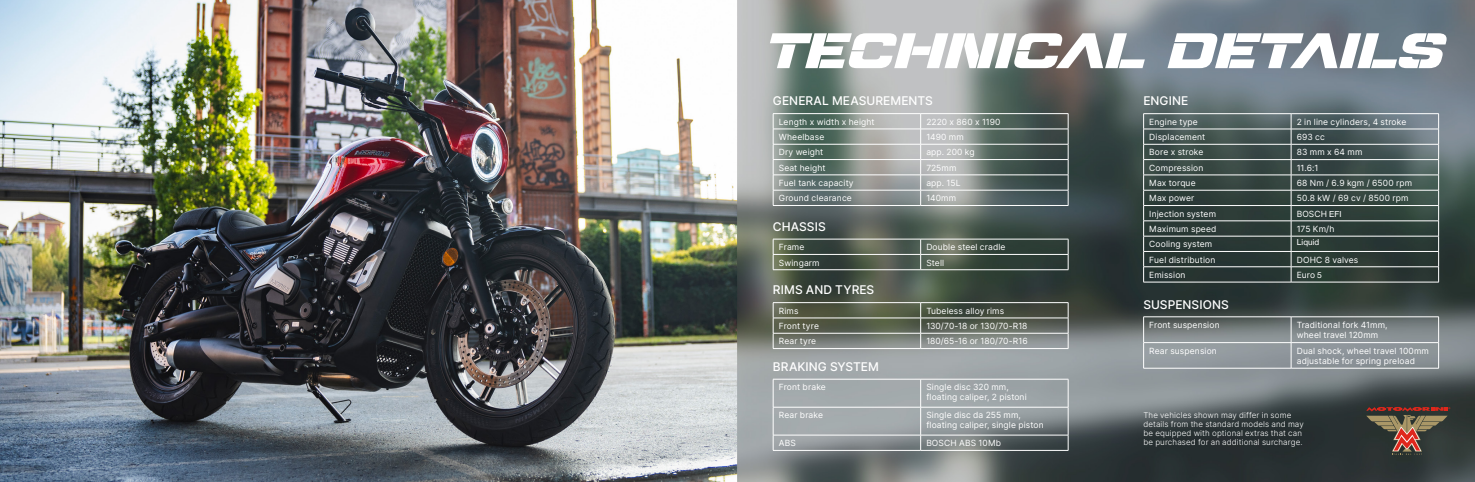
<style>
.page{position:relative;width:1475px;height:482px;background:#fff}
.page>*{position:absolute;margin:0;border:0;box-sizing:border-box;transform-origin:0 0}
.t1{font:italic 51px "Steiner";letter-spacing:.015em;color:#fff}
.t2{font:12px "Inter";letter-spacing:.005em;color:#fff}
.t3{font:8.5px/10.2px "Inter";letter-spacing:.015em;color:#fff}
.t4{font:300 8px/9px "Inter";letter-spacing:.015em;color:#fff}
.t5{font:8px "N Haas Grotesk TX Pro 55 Rg";letter-spacing:.005em;color:#fff}
.s1{font-family:"N Haas Grotesk TX Pro 55 Rg";font-size:8px}
</style>
<div class="page">
<img style="left:0;top:0;width:737px;height:482px">
<svg style="left:737px;top:0;width:737px;height:482px;background:#66706f"></svg>
<svg style="left:1365px;top:407px;width:84px;height:48px;background:#624c40"></svg>
<svg style="left:920px;top:114px;width:1px;height:91px"></svg>
<hr style="left:772px;top:113px;width:148px;height:1px;background:#fff">
<hr style="left:920px;top:113px;width:148px;height:1px;background:#fff">
<hr style="left:772px;top:129px;width:148px;height:1px;background:#fff">
<hr style="left:920px;top:129px;width:148px;height:1px;background:#fff">
<hr style="left:772px;top:144px;width:148px;height:1px;background:#fff">
<hr style="left:920px;top:144px;width:148px;height:1px;background:#fff">
<hr style="left:772px;top:159px;width:148px;height:1px;background:#fff">
<hr style="left:920px;top:159px;width:148px;height:1px;background:#fff">
<hr style="left:772px;top:175px;width:148px;height:1px;background:#fff">
<hr style="left:920px;top:175px;width:148px;height:1px;background:#fff">
<hr style="left:772px;top:190px;width:148px;height:1px;background:#fff">
<svg style="left:772px;top:114px;width:1px;height:91px"></svg>
<hr style="left:920px;top:190px;width:148px;height:1px;background:#fff">
<svg style="left:1067px;top:114px;width:1px;height:91px"></svg>
<hr style="left:772px;top:205px;width:148px;height:1px;background:#fff">
<hr style="left:920px;top:205px;width:148px;height:1px;background:#fff">
<svg style="left:1290px;top:114px;width:1px;height:168px"></svg>
<hr style="left:1143px;top:113px;width:147px;height:1px;background:#fff">
<hr style="left:1290px;top:113px;width:148px;height:1px;background:#fff">
<hr style="left:1143px;top:129px;width:147px;height:1px;background:#fff">
<hr style="left:1290px;top:129px;width:148px;height:1px;background:#fff">
<hr style="left:1143px;top:144px;width:147px;height:1px;background:#fff">
<hr style="left:1290px;top:144px;width:148px;height:1px;background:#fff">
<hr style="left:1143px;top:159px;width:147px;height:1px;background:#fff">
<hr style="left:1290px;top:159px;width:148px;height:1px;background:#fff">
<hr style="left:1143px;top:175px;width:147px;height:1px;background:#fff">
<hr style="left:1290px;top:175px;width:148px;height:1px;background:#fff">
<hr style="left:1143px;top:190px;width:147px;height:1px;background:#fff">
<hr style="left:1290px;top:190px;width:148px;height:1px;background:#fff">
<hr style="left:1143px;top:205px;width:147px;height:1px;background:#fff">
<hr style="left:1290px;top:205px;width:148px;height:1px;background:#fff">
<hr style="left:1143px;top:221px;width:147px;height:1px;background:#fff">
<hr style="left:1290px;top:221px;width:148px;height:1px;background:#fff">
<hr style="left:1143px;top:236px;width:147px;height:1px;background:#fff">
<hr style="left:1290px;top:236px;width:148px;height:1px;background:#fff">
<hr style="left:1143px;top:251px;width:147px;height:1px;background:#fff">
<hr style="left:1290px;top:251px;width:148px;height:1px;background:#fff">
<hr style="left:1143px;top:267px;width:147px;height:1px;background:#fff">
<svg style="left:1143px;top:114px;width:1px;height:168px"></svg>
<hr style="left:1290px;top:267px;width:148px;height:1px;background:#fff">
<svg style="left:1437px;top:114px;width:1px;height:168px"></svg>
<hr style="left:1143px;top:282px;width:147px;height:1px;background:#fff">
<hr style="left:1290px;top:282px;width:148px;height:1px;background:#fff">
<svg style="left:1290px;top:318px;width:1px;height:50px"></svg>
<hr style="left:1143px;top:317px;width:147px;height:1px;background:#fff">
<hr style="left:1290px;top:317px;width:148px;height:1px;background:#fff">
<hr style="left:1143px;top:342px;width:147px;height:1px;background:#fff">
<svg style="left:1143px;top:317px;width:1px;height:51px"></svg>
<hr style="left:1290px;top:342px;width:148px;height:1px;background:#fff">
<svg style="left:1437px;top:317px;width:1px;height:51px"></svg>
<hr style="left:1143px;top:368px;width:147px;height:1px;background:#fff">
<hr style="left:1290px;top:368px;width:148px;height:1px;background:#fff">
<svg style="left:920px;top:303px;width:1px;height:45px"></svg>
<hr style="left:772px;top:302px;width:148px;height:1px;background:#fff">
<hr style="left:920px;top:302px;width:148px;height:1px;background:#fff">
<hr style="left:772px;top:318px;width:148px;height:1px;background:#fff">
<hr style="left:920px;top:318px;width:148px;height:1px;background:#fff">
<hr style="left:772px;top:333px;width:148px;height:1px;background:#fff">
<svg style="left:772px;top:303px;width:1px;height:45px"></svg>
<hr style="left:920px;top:333px;width:148px;height:1px;background:#fff">
<svg style="left:1067px;top:303px;width:1px;height:45px"></svg>
<hr style="left:772px;top:348px;width:148px;height:1px;background:#fff">
<hr style="left:920px;top:348px;width:148px;height:1px;background:#fff">
<svg style="left:920px;top:240px;width:1px;height:29px"></svg>
<hr style="left:772px;top:239px;width:148px;height:1px;background:#fff">
<hr style="left:920px;top:239px;width:148px;height:1px;background:#fff">
<hr style="left:772px;top:254px;width:148px;height:1px;background:#fff">
<svg style="left:772px;top:239px;width:1px;height:30px"></svg>
<hr style="left:920px;top:254px;width:148px;height:1px;background:#fff">
<svg style="left:1067px;top:239px;width:1px;height:30px"></svg>
<hr style="left:772px;top:269px;width:148px;height:1px;background:#fff">
<hr style="left:920px;top:269px;width:148px;height:1px;background:#fff">
<svg style="left:920px;top:380px;width:1px;height:70px"></svg>
<hr style="left:772px;top:379px;width:148px;height:1px;background:#fff">
<hr style="left:920px;top:379px;width:148px;height:1px;background:#fff">
<hr style="left:772px;top:407px;width:148px;height:1px;background:#fff">
<hr style="left:920px;top:407px;width:148px;height:1px;background:#fff">
<hr style="left:772px;top:435px;width:148px;height:1px;background:#fff">
<svg style="left:772px;top:379px;width:1px;height:71px"></svg>
<hr style="left:920px;top:435px;width:148px;height:1px;background:#fff">
<svg style="left:1067px;top:379px;width:1px;height:71px"></svg>
<hr style="left:772px;top:450px;width:148px;height:1px;background:#fff">
<hr style="left:920px;top:450px;width:148px;height:1px;background:#fff">
<h1 class="t1" style="left:763px;top:18px;width:680px">TECHNICAL DETAILS</h1>
<h2 class="t2" style="left:772px;top:92px;width:161px">GENERAL MEASUREMENTS</h2>
<h2 class="t2" style="left:1143px;top:92px;width:47px">ENGINE</h2>
<p class="t3" style="left:778px;top:116px;width:97px">Length x width x height</p>
<p class="t3" style="left:926px;top:116px;width:76px">2220 x 860 x 1190</p>
<p class="t3" style="left:778px;top:132px;width:47px">Wheelbase</p>
<p class="t3" style="left:926px;top:132px;width:39px">1490 mm</p>
<p class="t3" style="left:778px;top:147px;width:46px">Dry weight</p>
<p class="t3" style="left:926px;top:147px;width:50px">app. 200 kg</p>
<p class="t3" style="left:778px;top:162px;width:48px">Seat height</p>
<p class="t3" style="left:926px;top:162px;width:32px">725mm</p>
<p class="t3" style="left:778px;top:178px;width:76px">Fuel tank capacity</p>
<p class="t3" style="left:926px;top:178px;width:36px">app. 15L</p>
<p class="t3" style="left:778px;top:193px;width:74px">Ground clearance</p>
<p class="t3" style="left:926px;top:193px;width:31px">140mm</p>
<h2 class="t2" style="left:772px;top:218px;width:54px">CHASSIS</h2>
<p class="t3" style="left:778px;top:242px;width:27px">Frame</p>
<p class="t3" style="left:926px;top:242px;width:81px">Double steel cradle</p>
<p class="t3" style="left:778px;top:257px;width:42px">Swingarm</p>
<p class="t3" style="left:926px;top:257px;width:19px">Stell</p>
<h2 class="t2" style="left:772px;top:281px;width:103px">RIMS AND TYRES</h2>
<p class="t3" style="left:778px;top:305px;width:21px">Rims</p>
<p class="t3" style="left:926px;top:305px;width:79px">Tubeless alloy rims</p>
<p class="t3" style="left:778px;top:321px;width:42px">Front tyre</p>
<p class="t3" style="left:926px;top:321px;width:103px">130/70-18 or 130/70-R18</p>
<p class="t3" style="left:778px;top:336px;width:39px">Rear tyre</p>
<p class="t3" style="left:926px;top:336px;width:103px">180/65-16 or 180/70-R16</p>
<h2 class="t2" style="left:772px;top:358px;width:107px">BRAKING SYSTEM</h2>
<p class="t3" style="left:778px;top:382px;width:48px">Front brake</p>
<p class="t3" style="left:926px;top:382px;width:102px">Single disc 320 mm, floating caliper, 2 pistoni</p>
<p class="t3" style="left:778px;top:410px;width:46px">Rear brake</p>
<p class="t3" style="left:926px;top:410px;width:119px">Single disc da 255 mm, floating caliper, single piston</p>
<p class="t3" style="left:778px;top:438px;width:19px">ABS</p>
<p class="t3" style="left:926px;top:438px;width:76px">BOSCH ABS 10Mb</p>
<p class="t3" style="left:1149px;top:116px;width:50px">Engine type</p>
<p class="t3" style="left:1296px;top:116px;width:111px">2 in line cylinders, 4 stroke</p>
<p class="t3" style="left:1149px;top:132px;width:58px">Displacement</p>
<p class="t3" style="left:1296px;top:132px;width:30px">693 cc</p>
<p class="t3" style="left:1149px;top:147px;width:56px">Bore x stroke</p>
<p class="t3" style="left:1296px;top:147px;width:67px">83 mm x 64 mm</p>
<p class="t3" style="left:1149px;top:162px;width:56px">Compression</p>
<p class="t3" style="left:1296px;top:162px;width:23px">11.6:1</p>
<p class="t3" style="left:1149px;top:178px;width:48px">Max torque</p>
<p class="t3" style="left:1296px;top:178px;width:117px">68 Nm / 6.9 kgm / 6500 rpm</p>
<p class="t3" style="left:1149px;top:193px;width:47px">Max power</p>
<p class="t3" style="left:1296px;top:193px;width:113px">50.8 kW / 69 cv / 8500 rpm</p>
<p class="t3" style="left:1149px;top:208px;width:68px">Injection system</p>
<p class="t3" style="left:1296px;top:208px;width:46px">BOSCH <span class="s1">EFI</span></p>
<p class="t3" style="left:1149px;top:223px;width:69px">Maximum speed</p>
<p class="t3" style="left:1296px;top:223px;width:39px">175 Km/h</p>
<p class="t3" style="left:1149px;top:239px;width:65px">Cooling system</p>
<p class="t5" style="left:1296px;top:237px;width:24px">Liquid</p>
<p class="t3" style="left:1149px;top:254px;width:68px">Fuel distribution</p>
<p class="t3" style="left:1296px;top:254px;width:63px">DOHC 8 valves</p>
<p class="t3" style="left:1149px;top:269px;width:38px">Emission</p>
<p class="t3" style="left:1296px;top:269px;width:27px">Euro <span class="s1">5</span></p>
<h2 class="t2" style="left:1143px;top:295px;width:87px">SUSPENSIONS</h2>
<p class="t3" style="left:1149px;top:319px;width:72px">Front suspension</p>
<p class="t3" style="left:1296px;top:319px;width:92px">Traditional fork 41mm, wheel travel 120mm</p>
<p class="t3" style="left:1149px;top:345px;width:69px">Rear suspension</p>
<p class="t3" style="left:1296px;top:345px;width:134px">Dual shock, wheel travel 100mm adjustable for spring preload</p>
<p class="t4" style="left:1143px;top:410px;width:162px">The vehicles shown may differ in some details from the standard models and may be equipped with optional extras that can be purchased for an additional surcharge.</p>
</div>
